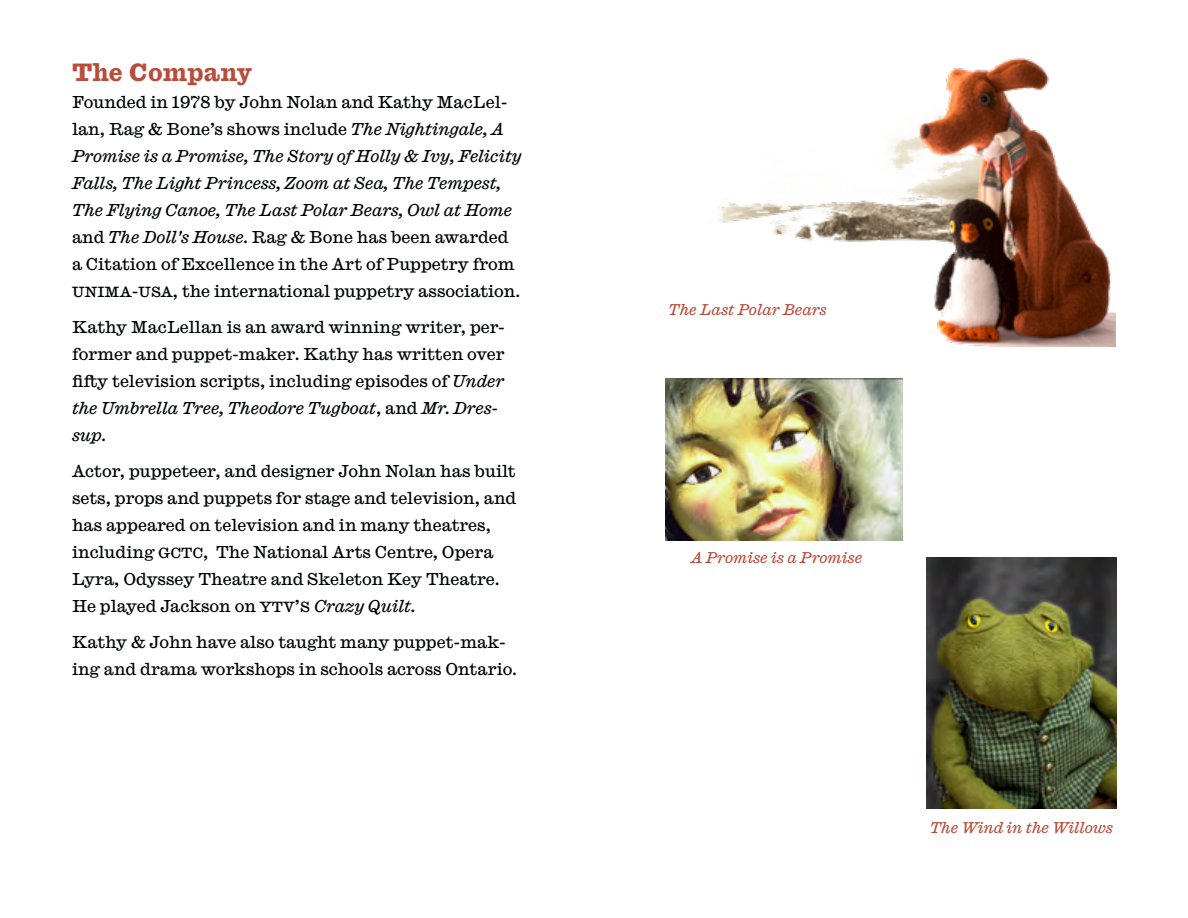
<style>
.page{position:relative;width:1188px;height:918px;background:#fff}
.page>*{position:absolute;margin:0;border:0;box-sizing:border-box;transform-origin:0 0}
.Heading{font:700 24px "Antique No 6";color:#b94d3c}
.Body_text{font:16.5px/27px "Caslon Ionic";color:#000303}
.t1{font:italic 15px "Caslon Ionic";color:#b94d3c}
.s1{font-style:italic}
</style>
<div class="page">
<img style="left:719px;top:57px;width:397px;height:289px">
<img style="left:926px;top:557px;width:191px;height:252px">
<img style="left:666px;top:379px;width:237px;height:161px">
<p class="Heading" style="left:72px;top:54px;width:182px">The Company</p>
<p class="Body_text" style="left:72px;top:87px;width:451px">Founded in 1978 by John Nolan and Kathy MacLel&shy;lan, Rag &amp; Bone’s shows include <span class="s1">The Nightingale, A Promise is a Promise, The Story of Holly &amp; Ivy, Felicity Falls, The Light Princess, Zoom at Sea, The Tempest, The Flying Canoe, The Last Polar Bears, Owl at Home </span>and <span class="s1">The Doll's House.</span> Rag &amp; Bone has been awarded a Citation of Excellence in the Art of Puppetry from unima-usa, the international puppetry association.</p>
<p class="Body_text" style="left:72px;top:312px;width:435px">Kathy MacLellan is an award winning writer, per&shy;former and puppet-maker. Kathy has written over fifty television scripts, including episodes of <span class="s1">Under the Umbrella Tree, Theodore Tugboat</span>, and <span class="s1">Mr. Dres&shy;sup.</span></p>
<p class="Body_text" style="left:72px;top:456px;width:446px">Actor, puppeteer, and designer John Nolan has built sets, props and puppets for stage and television, and has appeared on television and in many theatres, including GCTC, The National Arts Centre, Opera Lyra, Odyssey Theatre and Skeleton Key Theatre.<br>He played Jackson on ytv’s <span class="s1">Crazy Quilt.</span></p>
<p class="Body_text" style="left:72px;top:627px;width:447px">Kathy &amp; John have also taught many puppet-mak&shy;ing and drama workshops in schools across Ontario.</p>
<p class="t1" style="left:668px;top:297px;width:160px">The Last Polar Bears</p>
<p class="t1" style="left:691px;top:545px;width:172px">A Promise is a Promise</p>
<p class="t1" style="left:930px;top:816px;width:184px">The Wind in the Willows</p>
</div>
